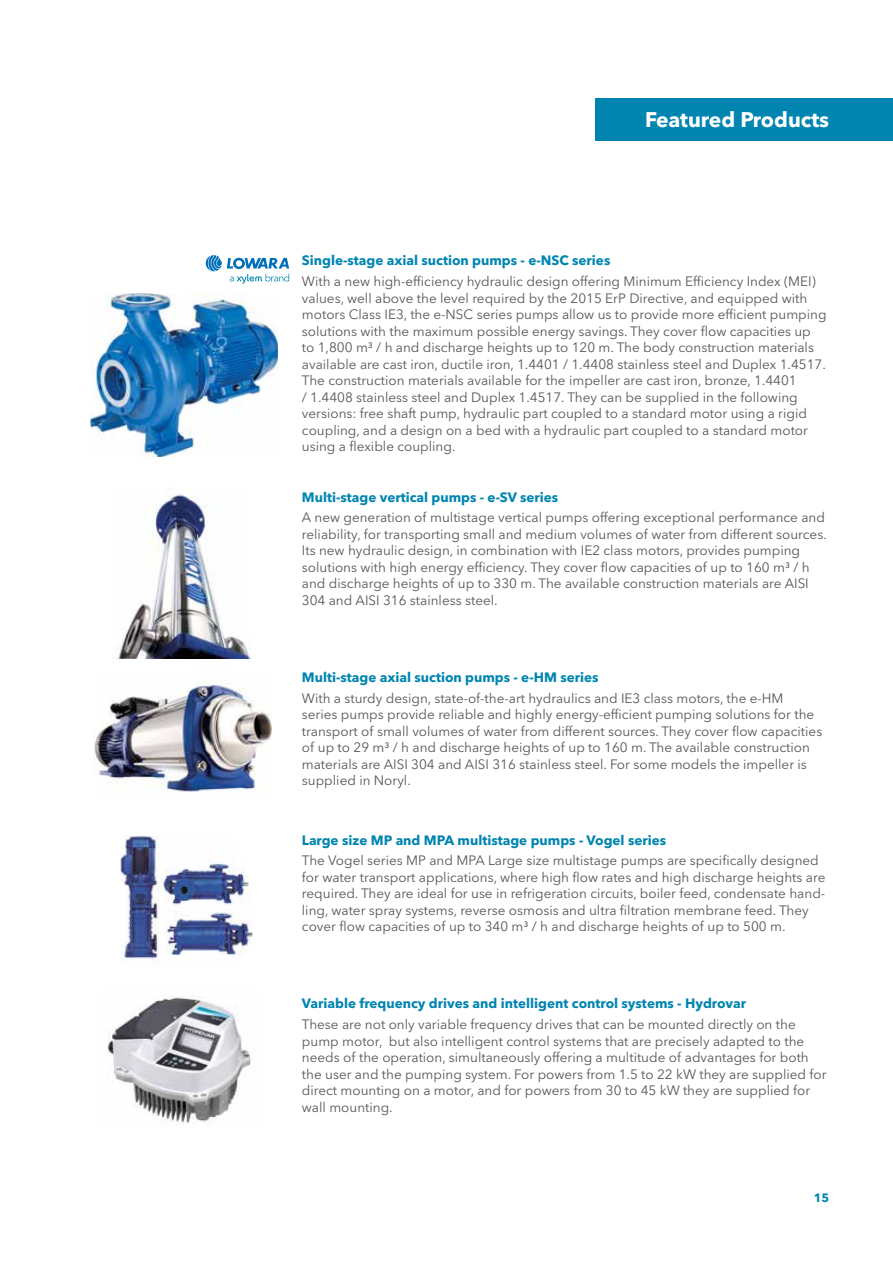
<style>
.page{position:relative;width:893px;height:1263px;background:#fff}
.page>*{position:absolute;margin:0;border:0;box-sizing:border-box;transform-origin:0 0}
.t1{font:700 21px "Avenir Next LT Pro";letter-spacing:-.02em;color:#fff}
.t2{font:13.5px/16.5px "Avenir Next LT Pro";color:#575756}
.t3{font:700 13.5px "Avenir Next LT Pro";color:#0085b0}
.t4{font:700 12px "Avenir Next LT Pro";color:#0085b0}
</style>
<div class="page">
<img style="left:90px;top:293px;width:187px;height:164px">
<img style="left:117px;top:488px;width:134px;height:170px">
<img style="left:94px;top:680px;width:177px;height:112px">
<img style="left:107px;top:996px;width:147px;height:128px">
<svg style="left:206px;top:255px;width:83px;height:29px"></svg>
<div style="left:595px;top:98px;width:298px;height:42px;background:#0085b0"></div>
<img style="left:159px;top:852px;width:94px;height:103px">
<img style="left:120px;top:836px;width:39px;height:129px">
<h1 class="t1" style="left:645px;top:107px;width:186px">Featured Products</h1>
<p class="t3" style="left:302px;top:252px;width:310px">Single-stage axial suction pumps - e-NSC series</p>
<p class="t2" style="left:302px;top:273px;width:526px">With a new high-efficiency hydraulic design offering Minimum Efficiency Index (MEI) values, well above the level required by the 2015 ErP Directive, and equipped with motors Class IE3, the e-NSC series pumps allow us to provide more efficient pumping solutions with the maximum possible energy savings. They cover flow capacities up to 1,800 m³ / h and discharge heights up to 120 m. The body construction materials available are cast iron, ductile iron, 1.4401 / 1.4408 stainless steel and Duplex 1.4517.<br>The construction materials available for the impeller are cast iron, bronze, 1.4401<br>/ 1.4408 stainless steel and Duplex 1.4517. They can be supplied in the following versions: free shaft pump, hydraulic part coupled to a standard motor using a rigid coupling, and a design on a bed with a hydraulic part coupled to a standard motor using a flexible coupling.</p>
<p class="t3" style="left:302px;top:489px;width:258px">Multi-stage vertical pumps - e-SV series</p>
<p class="t2" style="left:302px;top:509px;width:526px">A new generation of multistage vertical pumps offering exceptional performance and reliability, for transporting small and medium volumes of water from different sources.<br>Its new hydraulic design, in combination with IE2 class motors, provides pumping solutions with high energy efficiency. They cover flow capacities of up to 160 m³ / h and discharge heights of up to 330 m. The available construction materials are AISI 304 and AISI 316 stainless steel.</p>
<p class="t3" style="left:302px;top:669px;width:298px">Multi-stage axial suction pumps - e-HM series</p>
<p class="t2" style="left:302px;top:690px;width:522px">With a sturdy design, state-of-the-art hydraulics and IE3 class motors, the e-HM series pumps provide reliable and highly energy-efficient pumping solutions for the transport of small volumes of water from different sources. They cover flow capacities of up to 29 m³ / h and discharge heights of up to 160 m. The available construction materials are AISI 304 and AISI 316 stainless steel. For some models the impeller is supplied in Noryl.</p>
<p class="t3" style="left:302px;top:832px;width:366px">Large size MP and MPA multistage pumps - Vogel series</p>
<p class="t2" style="left:302px;top:852px;width:525px">The Vogel series MP and MPA Large size multistage pumps are specifically designed for water transport applications, where high flow rates and high discharge heights are required. They are ideal for use in refrigeration circuits, boiler feed, condensate hand&shy;ling, water spray systems, reverse osmosis and ultra filtration membrane feed. They cover flow capacities of up to 340 m³ / h and discharge heights of up to 500 m.</p>
<p class="t3" style="left:302px;top:995px;width:446px">Variable frequency drives and intelligent control systems - Hydrovar</p>
<p class="t2" style="left:302px;top:1016px;width:526px">These are not only variable frequency drives that can be mounted directly on the pump motor, but also intelligent control systems that are precisely adapted to the needs of the operation, simultaneously offering a multitude of advantages for both the user and the pumping system. For powers from 1.5 to 22 kW they are supplied for direct mounting on a motor, and for powers from 30 to 45 kW they are supplied for wall mounting.</p>
<p class="t4" style="left:814px;top:1191px;width:17px">15</p>
</div>
